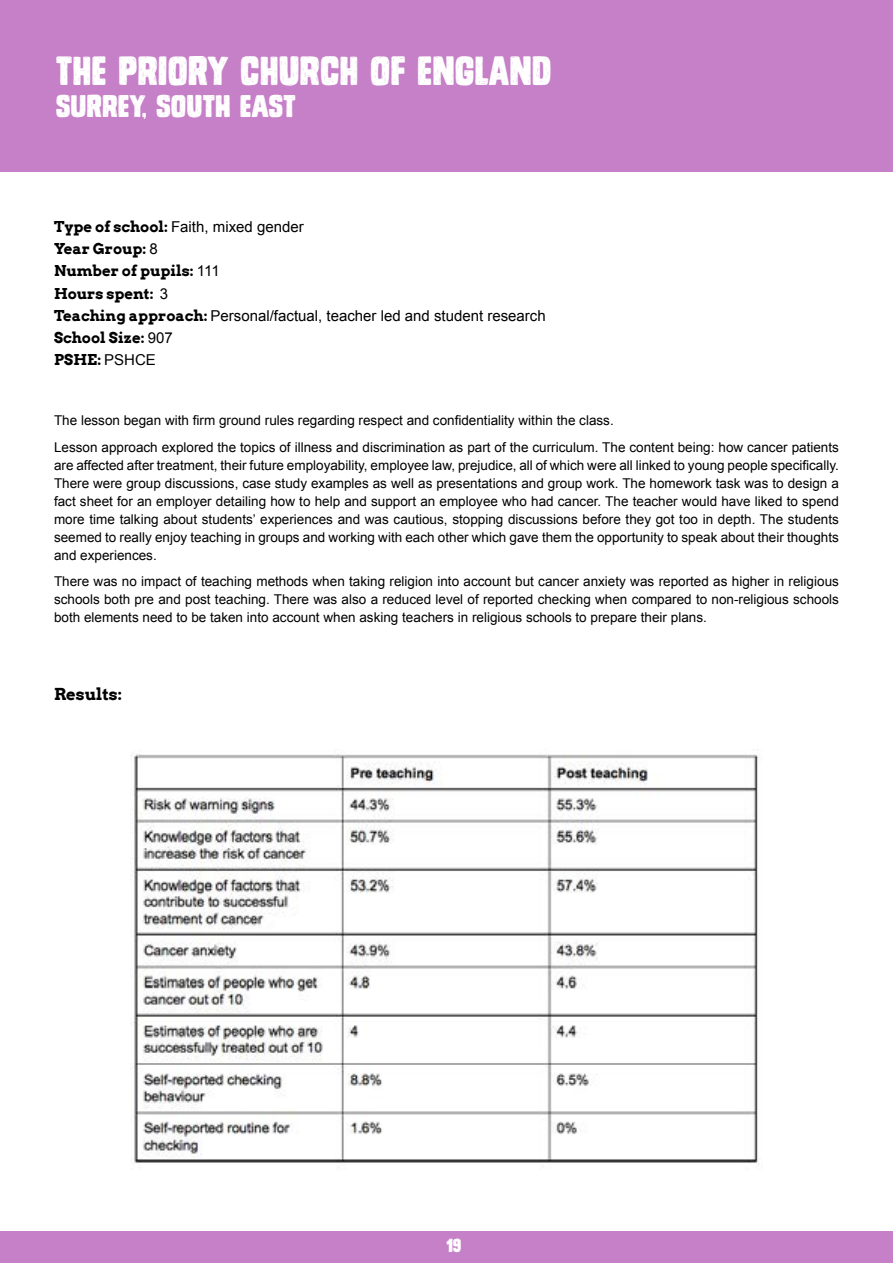
<style>
.page{position:relative;width:893px;height:1263px;background:#fff}
.page>*{position:absolute;margin:0;border:0;box-sizing:border-box;transform-origin:0 0}
.t1{font:39px "Monstro";color:#fff}
.t2{font:30px "Monstro";color:#fff}
.t3{font:18px "Monstro";color:#fff}
.t4{font:700 16.5px "Arvo";color:#000}
.t5{font:15px "Arial";color:#000}
.t6{font:700 15px/22.2px "Arvo";color:#000}
.t7{font:13.5px/18px "Arial";color:#000;text-align:justify}
.s1{font-family:"Arvo";font-weight:700}
.s2{font-family:"Arial";font-weight:400}
</style>
<div class="page">
<div style="left:0;top:0;width:893px;height:172px;background:#c680c7"></div>
<div style="left:0;top:1231px;width:893px;height:32px;background:#c680c7"></div>
<img style="left:131px;top:749px;width:629px;height:418px">
<h1 class="t1" style="left:56px;top:50px;width:497px">THE PRIORY CHURCH OF ENGLAND</h1>
<h2 class="t2" style="left:56px;top:89px;width:242px">SURREY, SOUTH EAST</h2>
<p class="t5" style="left:54px;top:217px;width:251px"><span class="s1">Type of school:</span> Faith, mixed gender</p>
<p class="t6" style="left:54px;top:238px;width:167px">Year Group: <span class="s2">8<br></span>Number of pupils: <span class="s2">111<br></span>Hours spent: <span class="s2">3</span></p>
<p class="t5" style="left:54px;top:306px;width:493px"><span class="s1">Teaching approach:</span> Personal/factual, teacher led and student research</p>
<p class="t6" style="left:54px;top:327px;width:120px">School Size: <span class="s2">907<br></span>PSHE: <span class="s2">PSHCE</span></p>
<p class="t7" style="left:54px;top:408px;width:786px;line-height:26.5px">The lesson began with firm ground rules regarding respect and confidentiality within the class.<br>Lesson approach explored the topics of illness and discrimination as part of the curriculum. The content being: how cancer patients</p>
<p class="t7" style="left:54px;top:456px;width:786px">are affected after treatment, their future employability, employee law, prejudice, all of which were all linked to young people specifically.<br>There were group discussions, case study examples as well as presentations and group work. The homework task was to design a fact sheet for an employer detailing how to help and support an employee who had cancer. The teacher would have liked to spend more time talking about students’ experiences and was cautious, stopping discussions before they got too in depth. The students seemed to really enjoy teaching in groups and working with each other which gave them the opportunity to speak about their thoughts and experiences.</p>
<p class="t7" style="left:54px;top:573px;width:786px">There was no impact of teaching methods when taking religion into account but cancer anxiety was reported as higher in religious schools both pre and post teaching. There was also a reduced level of reported checking when compared to non-religious schools both elements need to be taken into account when asking teachers in religious schools to prepare their plans.</p>
<p class="t4" style="left:54px;top:683px;width:70px">Results:</p>
<h3 class="t3" style="left:446px;top:1236px;width:17px">19</h3>
</div>
